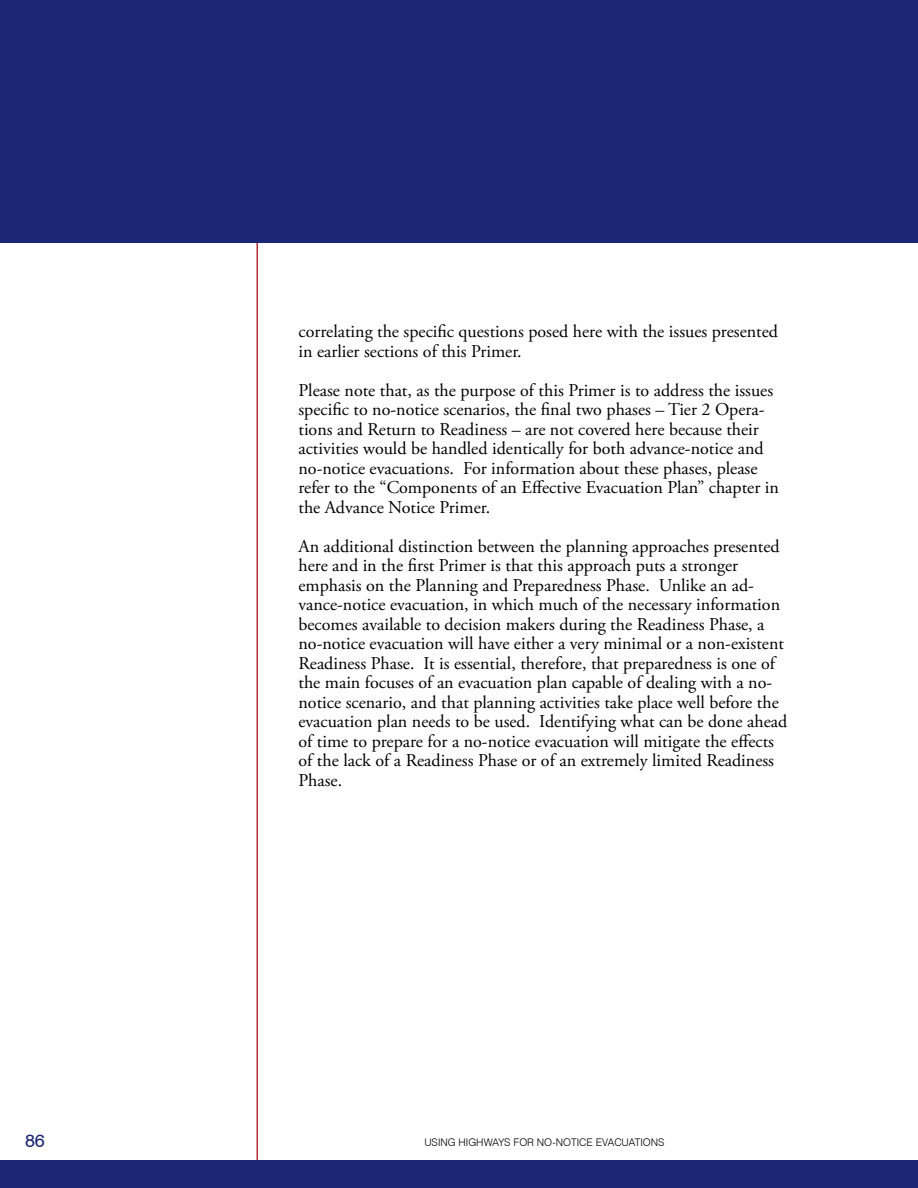
<style>
.page{position:relative;width:918px;height:1188px;background:#fff}
.page>*{position:absolute;margin:0;border:0;box-sizing:border-box;transform-origin:0 0}
.t1{font:18px/19.5px "Adobe Garamond Pro";color:#000}
.t2{font:18px "Swiss 721 BT";color:#1c2674}
.t3{font:300 10.5px "Swiss 721 BT";color:#000}
</style>
<div class="page">
<hr style="left:256px;top:234px;width:2px;height:954px;background:#b42e34">
<div style="left:0;top:0;width:918px;height:243px;background:#1c2674"></div>
<div style="left:0;top:1161px;width:918px;height:27px;background:#1c2674"></div>
<p class="t1" style="left:298px;top:322px;width:481px">correlating the specific questions posed here with the issues presented in earlier sections of this Primer.</p>
<p class="t1" style="left:298px;top:381px;width:482px">Please note that, as the purpose of this Primer is to address the issues specific to no-notice scenarios, the final two phases – Tier 2 Opera&shy;tions and Return to Readiness – are not covered here because their activities would be handled identically for both advance-notice and no-notice evacuations. For information about these phases, please refer to the “Components of an Effective Evacuation Plan” chapter in the Advance Notice Primer.</p>
<p class="t1" style="left:298px;top:537px;width:490px">An additional distinction between the planning approaches presented here and in the first Primer is that this approach puts a stronger emphasis on the Planning and Preparedness Phase. Unlike an ad&shy;vance-notice evacuation, in which much of the necessary information becomes available to decision makers during the Readiness Phase, a no-notice evacuation will have either a very minimal or a non-existent Readiness Phase. It is essential, therefore, that preparedness is one of the main focuses of an evacuation plan capable of dealing with a no&shy;notice scenario, and that planning activities take place well before the evacuation plan needs to be used. Identifying what can be done ahead of time to prepare for a no-notice evacuation will mitigate the effects of the lack of a Readiness Phase or of an extremely limited Readiness Phase.</p>
<p class="t2" style="left:25px;top:1129px;width:21px">86</p>
<p class="t3" style="left:424px;top:1136px;width:242px">USING HIGHWAYS FOR NO-NOTICE EVACUATIONS</p>
</div>
